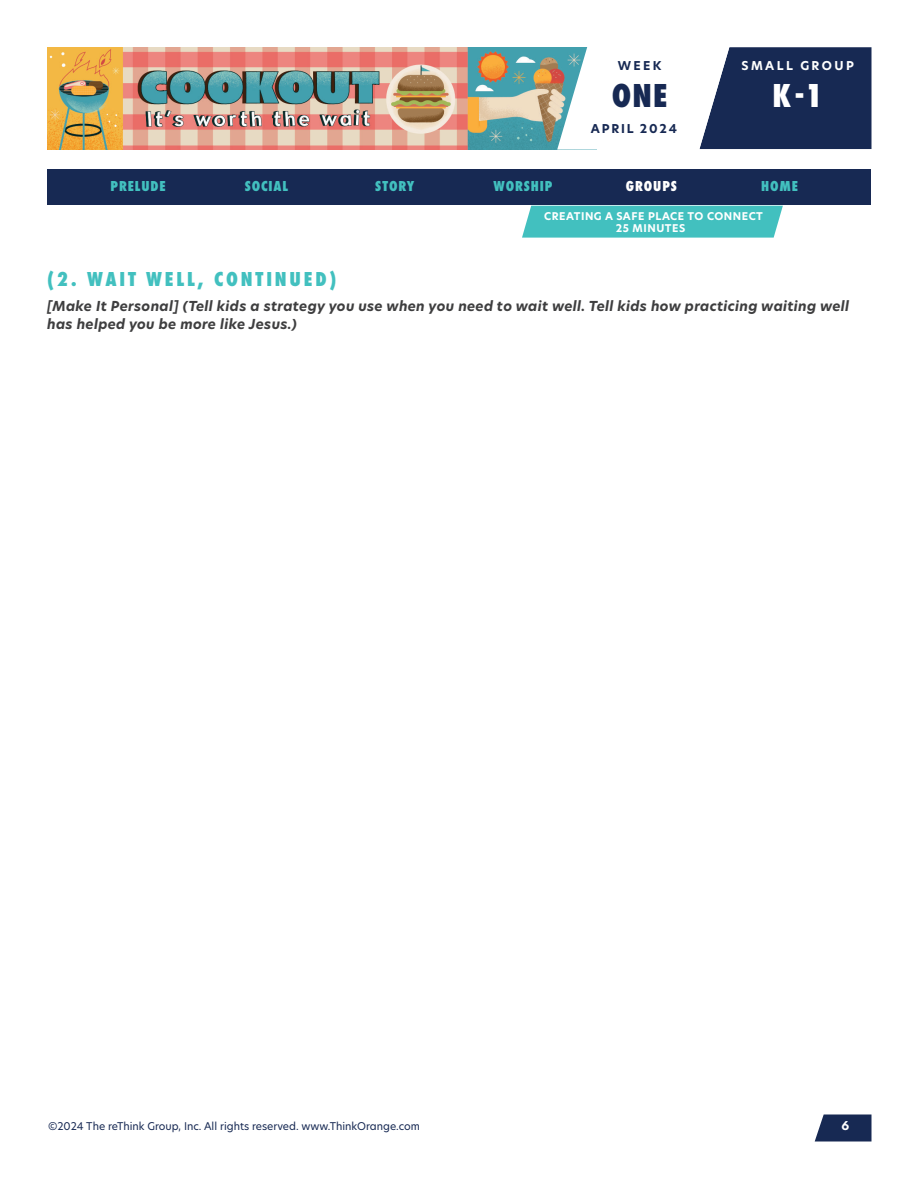
<style>
.page{position:relative;width:918px;height:1188px;background:#fff}
.page>*{position:absolute;margin:0;border:0;box-sizing:border-box;transform-origin:0 0}
.t1{font:800 34.5px "Futura PT Cond";color:#fff}
.t2{font:800 34.5px "Futura PT Cond";color:#172953}
.Paragraph_Style_1{font:800 21px "Futura PT Cond";letter-spacing:.135em;color:#42c0bf}
.t3{font:800 15px "Futura PT Cond";letter-spacing:.06em;color:#42c0bf}
.t4{font:800 15px "Futura PT Cond";letter-spacing:.06em;color:#fff}
.Paragraph_Style_1-2{font:italic 700 13.5px/18px "New Hero";letter-spacing:.025em;color:#3e3e3f}
.t5{font:700 12px "New Hero";letter-spacing:.15em;color:#172953}
.t6{font:700 12px "New Hero";letter-spacing:.2em;color:#fff}
.t7{font:10.5px "New Hero";color:#172953}
.t8{font:700 10.5px/12px "New Hero";letter-spacing:.05em;color:#fff;text-align:center}
</style>
<div class="page">
<img style="left:47px;top:47px;width:510px;height:102px">
<svg style="left:815px;top:1114px;width:57px;height:28px;background:#314166"></svg>
<svg style="left:557px;top:47px;width:315px;height:103px"></svg>
<div style="left:522px;top:206px;width:261px;height:32px;background:#42c0bf"></div>
<div style="left:47px;top:170px;width:824px;height:36px;background:#172953"></div>
<p class="t5" style="left:618px;top:57px;width:45px">WEEK</p>
<h1 class="t2" style="left:612px;top:75px;width:57px">ONE</h1>
<p class="t5" style="left:591px;top:120px;width:88px">APRIL 2024</p>
<p class="t6" style="left:742px;top:57px;width:114px">SMALL GROUP</p>
<h1 class="t1" style="left:773px;top:75px;width:52px">K-1</h1>
<p class="t3" style="left:111px;top:177px;width:57px">PRELUDE</p>
<p class="t3" style="left:245px;top:177px;width:45px">SOCIAL</p>
<p class="t3" style="left:375px;top:177px;width:41px">STORY</p>
<p class="t3" style="left:494px;top:177px;width:60px">WORSHIP</p>
<p class="t4" style="left:626px;top:177px;width:53px">GROUPS</p>
<p class="t3" style="left:761px;top:177px;width:38px">HOME</p>
<p class="t8" style="left:544px;top:210px;width:220px">CREATING A SAFE PLACE TO CONNECT<br>25 MINUTES</p>
<p class="Paragraph_Style_1" style="left:47px;top:267px;width:291px">(2. WAIT WELL, CONTINUED)</p>
<p class="Paragraph_Style_1-2" style="left:47px;top:297px;width:803px">[Make It Personal] (Tell kids a strategy you use when you need to wait well. Tell kids how practicing waiting well has helped you be more like Jesus.)</p>
<p class="t7" style="left:48px;top:1118px;width:374px">©2024 The reThink Group, Inc. All rights reserved. www.ThinkOrange.com</p>
<p class="t6" style="left:842px;top:1117px;width:9px">6</p>
</div>
